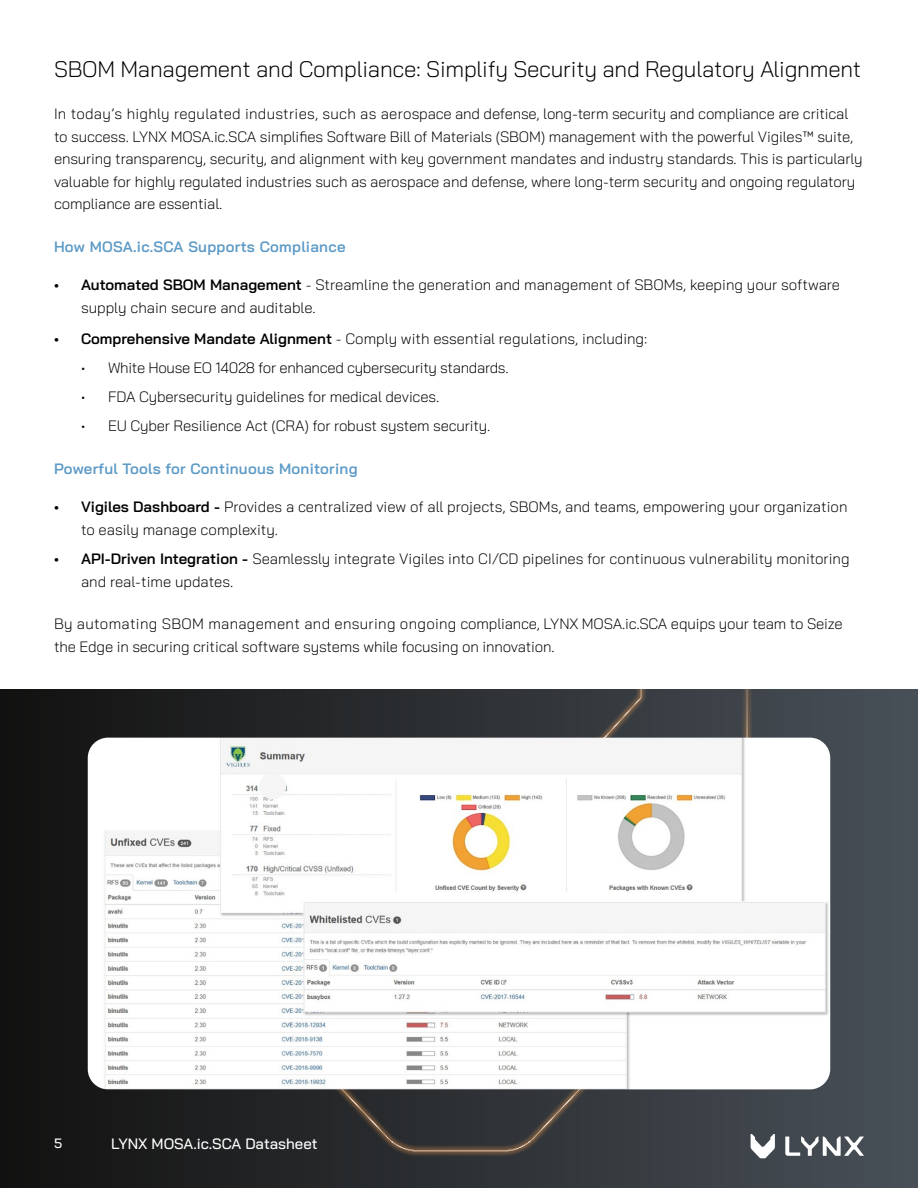
<style>
.page{position:relative;width:918px;height:1188px;background:#fff}
.page>*{position:absolute;margin:0;border:0;box-sizing:border-box;transform-origin:0 0}
.t1{font:300 22.5px "Bai Jamjuree";letter-spacing:-.01em;color:#000}
.t2{font:300 15px/22.5px "Bai Jamjuree";letter-spacing:-.01em;color:#000}
.t3{font:600 15px "Bai Jamjuree";letter-spacing:.02em;color:#5d9ac6}
.t4{font:500 15px "Bai Jamjuree";color:#fff}
.t5{font:500 13.5px "Bai Jamjuree";color:#fff}
.s1{font-weight:600}
</style>
<div class="page">
<div style="left:0;top:689px;width:918px;height:499px;background:linear-gradient(to right,#121110,#485058)"></div>
<img style="left:192px;top:689px;width:583px;height:486px">
<img style="left:88px;top:738px;width:742px;height:351px">
<div style="left:259px;top:773px;width:27px;height:26px;background:#f5f5f5;border-radius:13px"></div>
<svg style="left:751px;top:1134px;width:24px;height:24px"></svg>
<svg style="left:785px;top:1137px;width:79px;height:19px"></svg>
<h1 class="t1" style="left:54px;top:50px;width:809px">SBOM Management and Compliance: Simplify Security and Regulatory Alignment</h1>
<p class="t2" style="left:54px;top:103px;width:810px">In today’s highly regulated industries, such as aerospace and defense, long-term security and compliance are critical to success. LYNX MOSA.ic.SCA simplifies Software Bill of Materials (SBOM) management with the powerful Vigiles™ suite, ensuring transparency, security, and alignment with key government mandates and industry standards. This is particularly valuable for highly regulated industries such as aerospace and defense, where long-term security and ongoing regulatory compliance are essential.</p>
<p class="t3" style="left:54px;top:238px;width:293px">How MOSA.ic.SCA Supports Compliance</p>
<p class="t2" style="left:81px;top:274px;width:761px;text-indent:-27px"><span class="s1">• Automated SBOM Management</span> - Streamline the generation and management of SBOMs, keeping your software supply chain secure and auditable.</p>
<p class="t2" style="left:54px;top:327px;width:595px"><span class="s1">• Comprehensive Mandate Alignment</span> - Comply with essential regulations, including:</p>
<p class="t2" style="left:81px;top:356px;width:429px">• White House EO 14028 for enhanced cybersecurity standards.</p>
<p class="t2" style="left:81px;top:385px;width:360px">• FDA Cybersecurity guidelines for medical devices.</p>
<p class="t2" style="left:81px;top:415px;width:411px">• EU Cyber Resilience Act (CRA) for robust system security.</p>
<p class="t3" style="left:54px;top:460px;width:305px">Powerful Tools for Continuous Monitoring</p>
<p class="t2" style="left:81px;top:496px;width:768px;text-indent:-27px"><span class="s1">• Vigiles Dashboard -</span> Provides a centralized view of all projects, SBOMs, and teams, empowering your organization to easily manage complexity.</p>
<p class="t2" style="left:81px;top:547px;width:770px;text-indent:-27px"><span class="s1">• API-Driven Integration -</span> Seamlessly integrate Vigiles into CI/CD pipelines for continuous vulnerability monitoring and real-time updates.</p>
<p class="t2" style="left:54px;top:613px;width:790px">By automating SBOM management and ensuring ongoing compliance, LYNX MOSA.ic.SCA equips your team to Seize the Edge in securing critical software systems while focusing on innovation.</p>
<p class="t5" style="left:54px;top:1135px;width:10px">5</p>
<p class="t4" style="left:111px;top:1135px;width:208px">LYNX MOSA.ic.SCA Datasheet</p>
</div>
